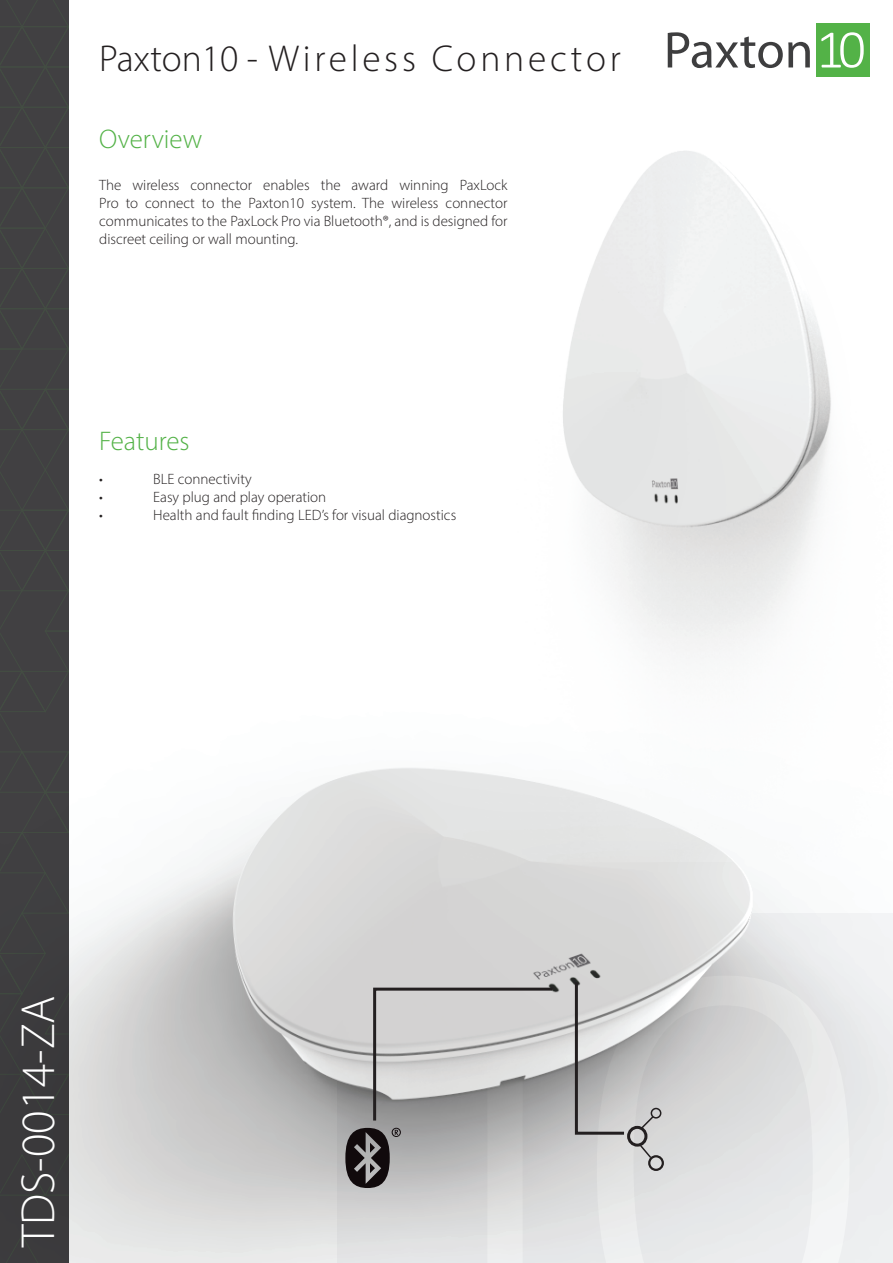
<style>
.page{position:relative;width:893px;height:1263px;background:#fff}
.page>*{position:absolute;margin:0;border:0;box-sizing:border-box;transform-origin:0 0}
.t1{font:300 48px "Myriad Pro";color:#fff}
.t2{font:300 37.5px "Myriad Pro";letter-spacing:.095em;color:#231f20}
.t3{font:300 27px "Myriad Pro";color:#53b247}
.t4{font:300 15px/18px "Myriad Pro";color:#231f20;text-align:justify}
</style>
<div class="page">
<div style="left:0;top:0;width:69px;height:568px;background:#414042"></div>
<div style="left:816px;top:23px;width:53px;height:54px;background:#53b247"></div>
<svg style="left:821px;top:32px;width:43px;height:28px"></svg>
<svg style="left:668px;top:32px;width:142px;height:28px"></svg>
<img style="left:0;top:568px;width:893px;height:695px">
<img style="left:14px;top:60px;width:879px;height:801px">
<svg style="left:573px;top:979px;width:54px;height:157px;background:#b7b7b7"></svg>
<div style="left:627px;top:1126px;width:20px;height:20px;border:3px solid #231f20;border-radius:50%"></div>
<svg style="left:640px;top:1115px;width:15px;height:15px"></svg>
<svg style="left:638px;top:1143px;width:15px;height:17px"></svg>
<div style="left:651px;top:1108px;width:10px;height:10px;border:2px solid #231f20;border-radius:50%"></div>
<div style="left:648px;top:1155px;width:16px;height:16px;border:2px solid #231f20;border-radius:50%"></div>
<svg style="left:345px;top:986px;width:210px;height:202px;background:#b1b1b1"></svg>
<p class="t2" style="left:99px;top:36px;width:523px">Paxton10 - Wireless Connector</p>
<p class="t3" style="left:99px;top:123px;width:105px">Overview</p>
<p class="t4" style="left:99px;top:176px;width:410px">The wireless connector enables the award winning PaxLock Pro to connect to the Paxton10 system. The wireless connector communicates to the PaxLock Pro via Bluetooth®, and is designed for discreet ceiling or wall mounting.</p>
<p class="t3" style="left:99px;top:424px;width:92px">Features</p>
<p class="t4" style="left:99px;top:470px;width:5px">•</p>
<p class="t4" style="left:153px;top:470px;width:100px">BLE connectivity</p>
<p class="t4" style="left:99px;top:488px;width:5px">•</p>
<p class="t4" style="left:153px;top:488px;width:175px">Easy plug and play operation</p>
<p class="t4" style="left:99px;top:506px;width:5px">•</p>
<p class="t4" style="left:153px;top:506px;width:305px">Health and fault finding LED’s for visual diagnostics</p>
<p class="t1" style="left:9px;top:1247px;width:253px;rotate:-90deg">TDS-0014-ZA</p>
</div>
